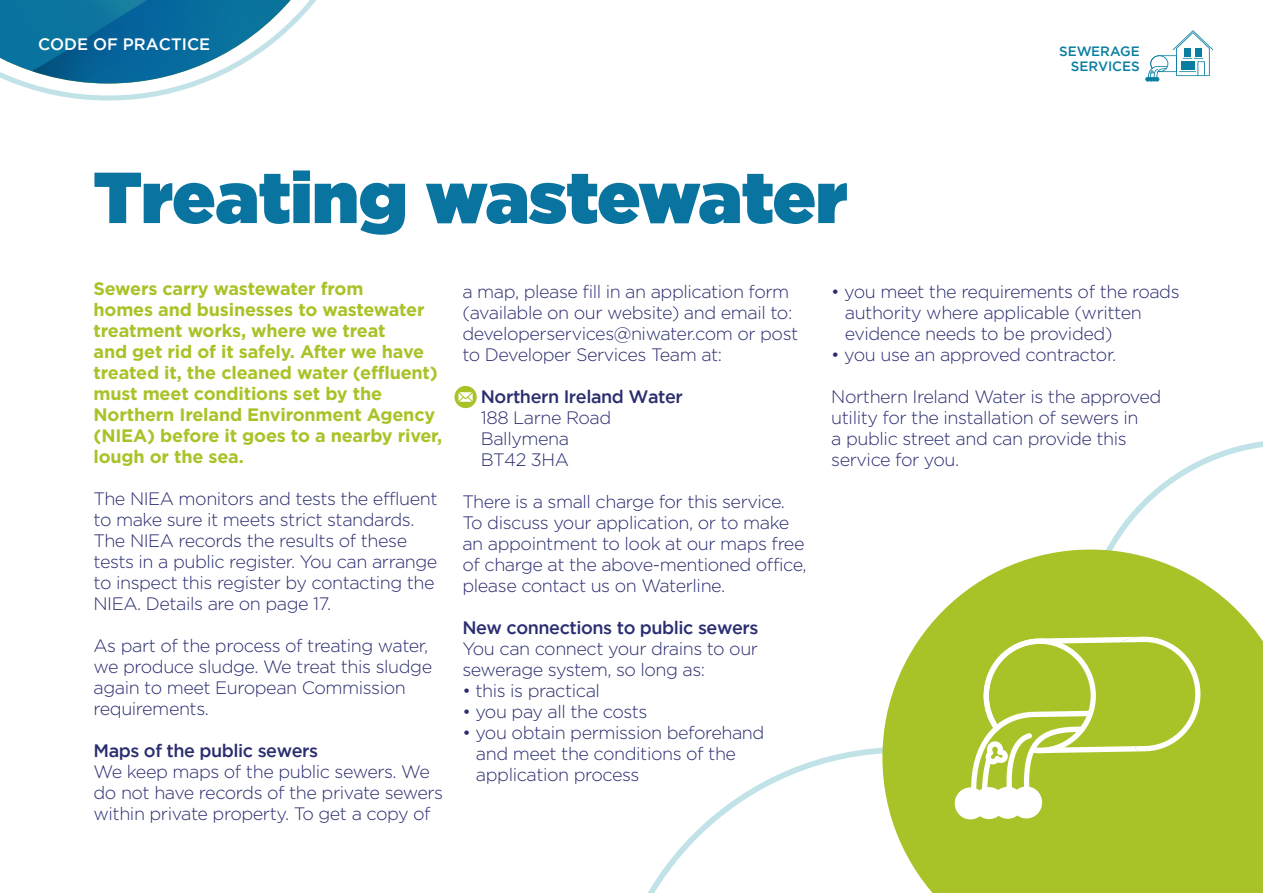
<style>
.page{position:relative;width:1263px;height:893px;background:#fff}
.page>*{position:absolute;margin:0;border:0;box-sizing:border-box;transform-origin:0 0}
.t1{font:72px "Gotham Ultra";letter-spacing:-.005em;color:#0a74a0}
.t2{font:300 18px/21px "Gotham";letter-spacing:-.025em;color:#2a2e70}
.t3{font:700 18px/21px "Gotham";letter-spacing:-.01em;color:#a8c328}
.t4{font:500 18px "Gotham";letter-spacing:-.025em;color:#2a2e70}
.t5{font:500 16.5px "Gotham";color:#fff}
.t6{font:500 13.5px/15px "Gotham";color:#097ea1;text-align:right}
</style>
<div class="page">
<svg style="left:0;top:0;width:316px;height:101px"></svg>
<svg style="left:1145px;top:30px;width:68px;height:52px"></svg>
<svg style="left:648px;top:441px;width:615px;height:452px"></svg>
<svg style="left:882px;top:550px;width:381px;height:343px;fill:#a8c328"></svg>
<div style="left:454px;top:386px;width:23px;height:22px;background:#a8c328;border-radius:50%"></div>
<svg style="left:458px;top:392px;width:15px;height:10px"></svg>
<svg style="left:943px;top:636px;width:320px;height:257px;background:#afc83a"></svg>
<p class="t5" style="left:38px;top:35px;width:174px">CODE OF PRACTICE</p>
<h1 class="t1" style="left:94px;top:156px;width:755px">Treating wastewater</h1>
<p class="t6" style="left:1059px;top:43px;width:82px">SEWERAGE<br>SERVICES</p>
<p class="t3" style="left:94px;top:277px;width:350px">Sewers carry wastewater from<br>homes and businesses to wastewater treatment works, where we treat<br>and get rid of it safely. After we have treated it, the cleaned water (effluent) must meet conditions set by the Northern Ireland Environment Agency (NIEA) before it goes to a nearby river, lough or the sea.</p>
<p class="t2" style="left:94px;top:488px;width:346px">The NIEA monitors and tests the effluent to make sure it meets strict standards.<br>The NIEA records the results of these tests in a public register. You can arrange to inspect this register by contacting the NIEA. Details are on page 17.</p>
<p class="t2" style="left:94px;top:635px;width:340px">As part of the process of treating water, we produce sludge. We treat this sludge again to meet European Commission requirements.</p>
<p class="t4" style="left:94px;top:740px;width:226px">Maps of the public sewers</p>
<p class="t2" style="left:94px;top:761px;width:351px">We keep maps of the public sewers. We do not have records of the private sewers within private property. To get a copy of</p>
<p class="t2" style="left:462px;top:281px;width:337px">a map, please fill in an application form (available on our website) and email to: developerservices@niwater.com or post to Developer Services Team at:</p>
<p class="t4" style="left:481px;top:386px;width:204px">Northern Ireland Water</p>
<p class="t2" style="left:481px;top:407px;width:132px">188 Larne Road<br>Ballymena<br>BT42 3HA</p>
<p class="t2" style="left:462px;top:491px;width:346px">There is a small charge for this service.<br>To discuss your application, or to make an appointment to look at our maps free of charge at the above-mentioned office, please contact us on Waterline.</p>
<p class="t4" style="left:462px;top:617px;width:298px">New connections to public sewers</p>
<p class="t2" style="left:462px;top:638px;width:297px">You can connect your drains to our sewerage system, so long as:</p>
<p class="t2" style="left:462px;top:680px;width:139px">• this is practical</p>
<p class="t2" style="left:462px;top:701px;width:187px">• you pay all the costs</p>
<p class="t2" style="left:476px;top:722px;width:290px;text-indent:-13px">• you obtain permission beforehand and meet the conditions of the application process</p>
<p class="t2" style="left:845px;top:281px;width:336px;text-indent:-14px">• you meet the requirements of the roads authority where applicable (written evidence needs to be provided)</p>
<p class="t2" style="left:831px;top:344px;width:286px">• you use an approved contractor.</p>
<p class="t2" style="left:831px;top:386px;width:331px">Northern Ireland Water is the approved utility for the installation of sewers in<br>a public street and can provide this service for you.</p>
</div>
